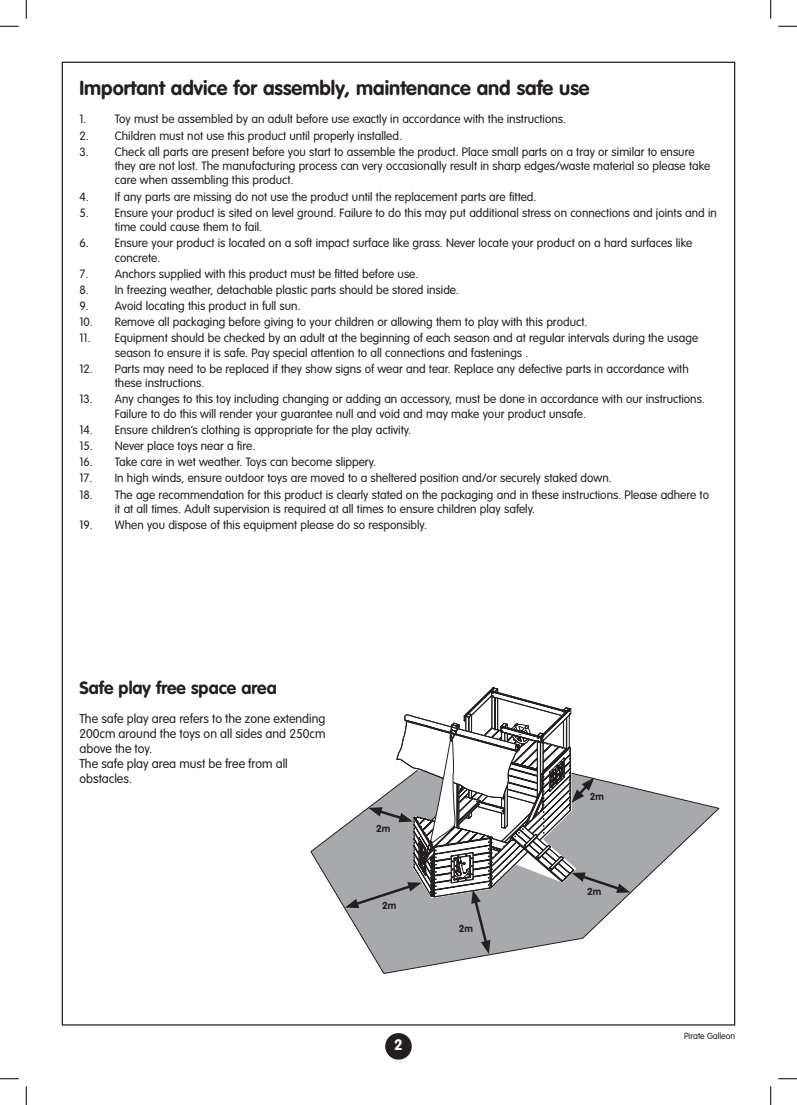
<style>
.page{position:relative;width:797px;height:1105px;background:#fff}
.page>*{position:absolute;margin:0;border:0;box-sizing:border-box;transform-origin:0 0}
._001_-_Heading_BD_14{font:700 20px "VAG Rounded Std";color:#231f20}
._001_-_Heading_BD_14-2{font:700 17.5px "VAG Rounded Std";color:#231f20}
.t1{font:700 15px "VAG Rounded Std";color:#fff}
.t2{font:300 12.5px/15px "VAG Rounded Std";color:#231f20;text-align:justify}
._002_-_advice_text{font:300 11.88px/14.4px "VAG Rounded Std";color:#231f20}
.t3{font:700 10px "VAG Rounded Std";color:#231f20}
.t4{font:300 8.75px "VAG Rounded Std";color:#231f20}
</style>
<div class="page">
<div style="left:385px;top:1033px;width:27px;height:27px;background:#231f20;border-radius:50%"></div>
<svg style="left:310px;top:786px;width:409px;height:188px"></svg>
<svg style="left:345px;top:688px;width:285px;height:266px"></svg>
<svg style="left:0;top:25px;width:19px;height:2px"></svg>
<svg style="left:778px;top:25px;width:19px;height:2px"></svg>
<svg style="left:0;top:1078px;width:19px;height:1px"></svg>
<svg style="left:778px;top:1078px;width:19px;height:1px"></svg>
<svg style="left:25px;top:0;width:2px;height:19px"></svg>
<svg style="left:25px;top:1086px;width:2px;height:19px"></svg>
<svg style="left:770px;top:0;width:1px;height:19px"></svg>
<svg style="left:770px;top:1086px;width:1px;height:19px"></svg>
<p class="_001_-_Heading_BD_14" style="left:79px;top:76px;width:511px">Important advice for assembly, maintenance and safe use</p>
<p class="_002_-_advice_text" style="left:79px;top:112px;width:488px">1. Toy must be assembled by an adult before use exactly in accordance with the instructions.</p>
<p class="_002_-_advice_text" style="left:79px;top:129px;width:324px">2. Children must not use this product until properly installed.</p>
<p class="_002_-_advice_text" style="left:115px;top:145px;width:597px;text-indent:-35px">3. Check all parts are present before you start to assemble the product. Place small parts on a tray or similar to ensure they are not lost. The manufacturing process can very occasionally result in sharp edges/waste material so please take care when assembling this product.</p>
<p class="_002_-_advice_text" style="left:79px;top:190px;width:458px">4. If any parts are missing do not use the product until the replacement parts are fitted.</p>
<p class="_002_-_advice_text" style="left:115px;top:206px;width:603px;text-indent:-35px">5. Ensure your product is sited on level ground. Failure to do this may put additional stress on connections and joints and in time could cause them to fail.</p>
<p class="_002_-_advice_text" style="left:115px;top:236px;width:579px;text-indent:-35px">6. Ensure your product is located on a soft impact surface like grass. Never locate your product on a hard surfaces like concrete.</p>
<p class="_002_-_advice_text" style="left:79px;top:267px;width:340px">7. Anchors supplied with this product must be fitted before use.</p>
<p class="_002_-_advice_text" style="left:79px;top:283px;width:381px">8. In freezing weather, detachable plastic parts should be stored inside.</p>
<p class="_002_-_advice_text" style="left:79px;top:299px;width:223px">9. Avoid locating this product in full sun.</p>
<p class="_002_-_advice_text" style="left:79px;top:315px;width:509px">10. Remove all packaging before giving to your children or allowing them to play with this product.</p>
<p class="_002_-_advice_text" style="left:115px;top:331px;width:585px;text-indent:-35px">11. Equipment should be checked by an adult at the beginning of each season and at regular intervals during the usage season to ensure it is safe. Pay special attention to all connections and fastenings .</p>
<p class="_002_-_advice_text" style="left:115px;top:362px;width:575px;text-indent:-35px">12. Parts may need to be replaced if they show signs of wear and tear. Replace any defective parts in accordance with these instructions.</p>
<p class="_002_-_advice_text" style="left:115px;top:392px;width:591px;text-indent:-35px">13. Any changes to this toy including changing or adding an accessory, must be done in accordance with our instructions.<br>Failure to do this will render your guarantee null and void and may make your product unsafe.</p>
<p class="_002_-_advice_text" style="left:79px;top:423px;width:333px">14. Ensure children’s clothing is appropriate for the play activity.</p>
<p class="_002_-_advice_text" style="left:79px;top:439px;width:177px">15. Never place toys near a fire.</p>
<p class="_002_-_advice_text" style="left:79px;top:455px;width:298px">16. Take care in wet weather. Toys can become slippery.</p>
<p class="_002_-_advice_text" style="left:79px;top:471px;width:534px">17. In high winds, ensure outdoor toys are moved to a sheltered position and/or securely staked down.</p>
<p class="_002_-_advice_text" style="left:115px;top:488px;width:595px;text-indent:-35px">18. The age recommendation for this product is clearly stated on the packaging and in these instructions. Please adhere to it at all times. Adult supervision is required at all times to ensure children play safely.</p>
<p class="_002_-_advice_text" style="left:79px;top:518px;width:349px">19. When you dispose of this equipment please do so responsibly.</p>
<p class="_001_-_Heading_BD_14-2" style="left:79px;top:677px;width:199px">Safe play free space area</p>
<p class="t2" style="left:79px;top:711px;width:247px">The safe play area refers to the zone extending 200cm around the toys on all sides and 250cm above the toy.</p>
<p class="t2" style="left:79px;top:756px;width:210px">The safe play area must be free from all obstacles.</p>
<p class="t3" style="left:376px;top:822px;width:16px">2m</p>
<p class="t3" style="left:382px;top:899px;width:16px">2m</p>
<p class="t1" style="left:394px;top:1036px;width:10px">2</p>
<p class="t3" style="left:459px;top:922px;width:16px">2m</p>
<p class="t3" style="left:590px;top:791px;width:16px">2m</p>
<p class="t3" style="left:587px;top:885px;width:16px">2m</p>
<p class="t4" style="left:684px;top:1031px;width:53px">Pirate Galleon</p>
</div>
